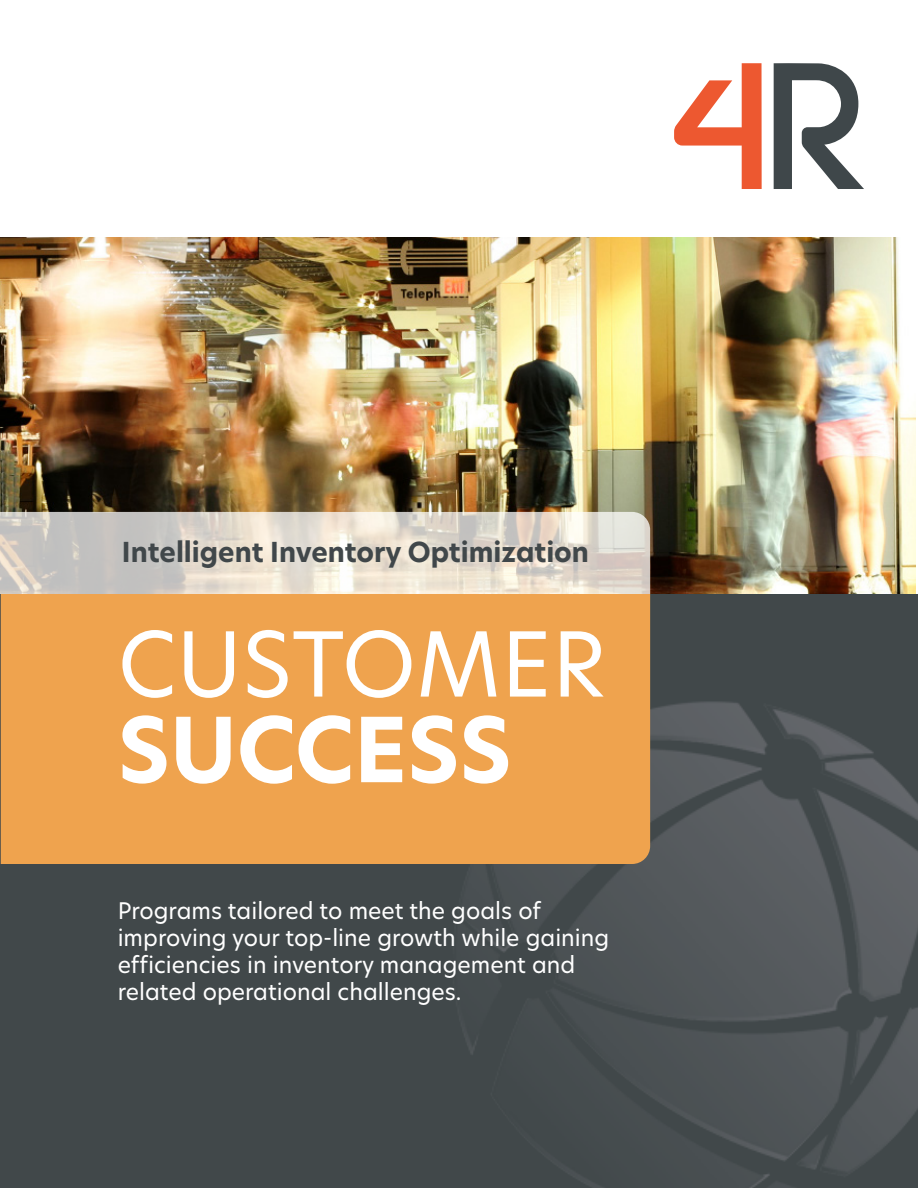
<style>
.page{position:relative;width:918px;height:1188px;background:#fff}
.page>*{position:absolute;margin:0;border:0;box-sizing:border-box;transform-origin:0 0}
.t1{font:87.75px "New Hero";color:#fff}
.t2{font:700 87.75px "New Hero";color:#fff}
.t3{font:700 27px "New Hero";color:#40474a}
.t4{font:22.5px/27px "New Hero";color:#fff}
</style>
<div class="page">
<img style="left:0;top:238px;width:916px;height:356px">
<img style="left:0;top:594px;width:918px;height:594px">
<div style="left:1px;top:594px;width:649px;height:270px;background:#efa34e"></div>
<svg style="left:0;top:512px;width:650px;height:82px;background:#ddd7cd"></svg>
<svg style="left:774px;top:63px;width:90px;height:126px"></svg>
<svg style="left:674px;top:63px;width:88px;height:126px"></svg>
<p class="t3" style="left:122px;top:540px;width:469px">Intelligent Inventory Optimization</p>
<h1 class="t1" style="left:118px;top:615px;width:490px">CUSTOMER</h1>
<h1 class="t2" style="left:118px;top:711px;width:395px">SUCCESS</h1>
<p class="t4" style="left:118px;top:898px;width:493px">Programs tailored to meet the goals of improving your top-line growth while gaining efficiencies in inventory management and related operational challenges.</p>
</div>
